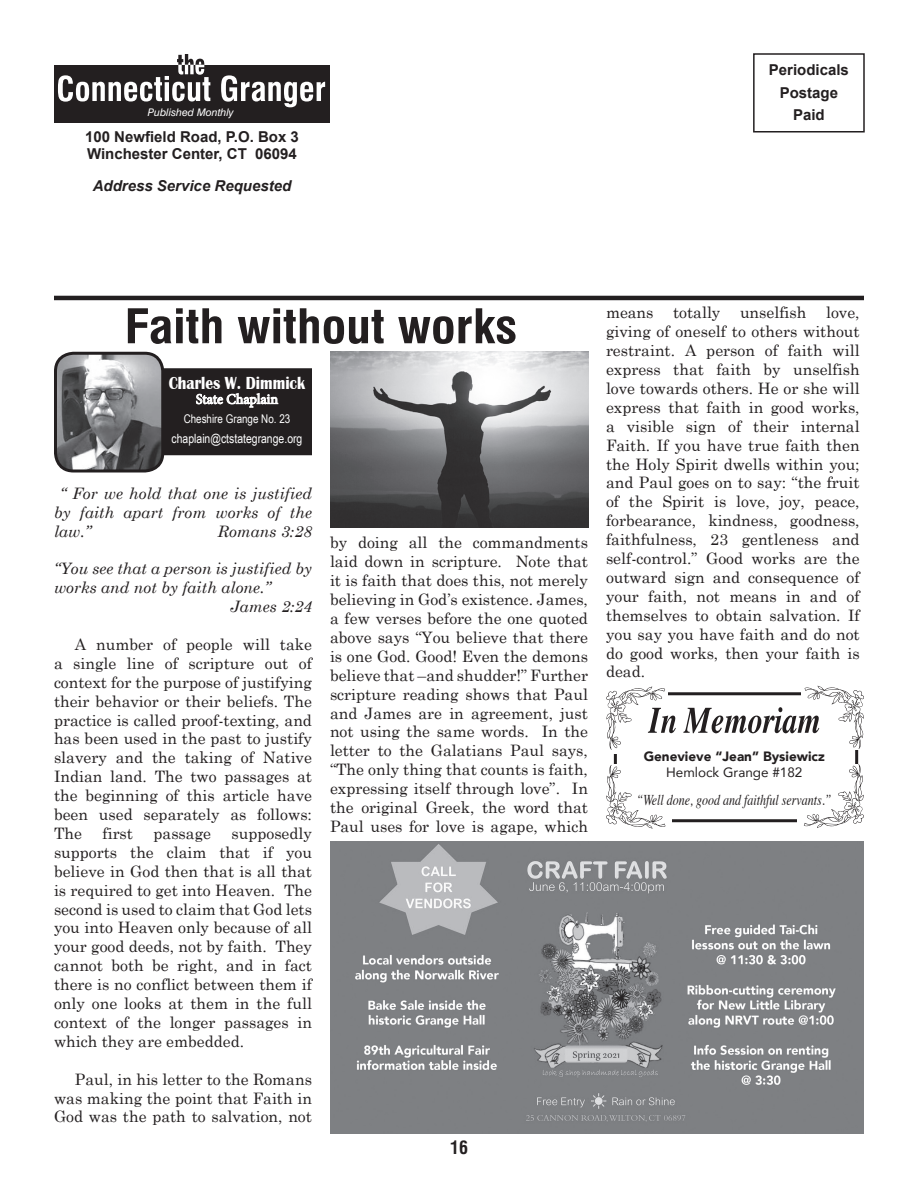
<style>
.page{position:relative;width:918px;height:1188px;background:#fff}
.page>*{position:absolute;margin:0;border:0;box-sizing:border-box;transform-origin:0 0}
.t1{font:700 condensed 46.5px "Swiss 721 BT";color:#231f20;scale:1.1 1}
.t2{font:700 18px "Britannic";color:#fff;scale:.85 1}
.t3{font:700 condensed 18px "Swiss 721 BT";color:#231f20}
.t4{font:15.75px/18.9px "Century Schoolbook";color:#231f20;text-align:justify}
.t5{font:italic 15.75px/18.9px "Century Schoolbook";color:#231f20;text-align:justify}
.t6{font:700 15px/22.5px "Arial";color:#231f20;text-align:center}
.t7{font:italic 15px "Times";color:#231f20;scale:.8 1}
.t8{font:italic 700 15px "Arial";color:#231f20}
.t9{font:14.25px "Minion Pro";letter-spacing:-.005em;color:#fff}
.t10{font:900 13.5px "Avenir";color:#231f20}
.t11{font:13.5px "Avenir";color:#231f20}
.t12{font:12.75px "Arial Narrow";color:#fff}
.t13{font:12px "Arial Narrow";color:#fff}
.t14{font:italic 10.5px "Swiss 721 BT";color:#fff}
</style>
<div class="page">
<hr style="left:54px;top:296px;width:810px;height:4px;background:#231f20">
<div style="left:162px;top:369px;width:149px;height:85px;background:#231f20"></div>
<div style="left:161px;top:368px;width:151px;height:87px;border:2px solid #231f20"></div>
<img style="left:56px;top:353px;width:107px;height:118px">
<div style="left:54px;top:352px;width:110px;height:120px;border:3px solid #231f20;border-radius:18px"></div>
<svg style="left:196px;top:393px;width:82px;height:15px"></svg>
<div style="left:54px;top:65px;width:276px;height:58px;background:#231f20"></div>
<svg style="left:58px;top:54px;width:267px;height:53px"></svg>
<div style="left:753px;top:53px;width:112px;height:80px;border:2px solid #231f20"></div>
<svg style="left:606px;top:765px;width:59px;height:64px"></svg>
<svg style="left:804px;top:764px;width:60px;height:64px"></svg>
<svg style="left:606px;top:686px;width:258px;height:64px"></svg>
<img style="left:330px;top:841px;width:534px;height:293px">
<img style="left:330px;top:352px;width:258px;height:175px">
<p class="t14" style="left:148px;top:106px;width:87px">Published Monthly</p>
<p class="t6" style="left:85px;top:129px;width:215px;line-height:16.5px;text-align:left">100 Newfield Road, P.O. Box 3<br>Winchester Center, CT 06094</p>
<p class="t8" style="left:93px;top:176px;width:200px">Address Service Requested</p>
<p class="t6" style="left:769px;top:59px;width:82px">Periodicals<br>Postage<br>Paid</p>
<h1 class="t1" style="left:125px;top:298px;width:359px">Faith without works</h1>
<p class="t2" style="left:169px;top:373px;width:162px">Charles W. Dimmick</p>
<p class="t9" style="left:196px;top:390px;width:84px">State Chaplain</p>
<p class="t13" style="left:184px;top:412px;width:108px">Cheshire Grange No. 23</p>
<p class="t12" style="left:172px;top:431px;width:132px">chaplain@ctstategrange.org</p>
<p class="t5" style="left:54px;top:483px;width:260px;text-indent:6px">“ For we hold that one is justified by faith apart from works of the law.”</p>
<p class="t5" style="left:217px;top:521px;width:96px">Romans 3:28</p>
<p class="t5" style="left:54px;top:559px;width:260px">“You see that a person is justified by</p>
<p class="t5" style="left:54px;top:578px;width:218px">works and not by faith alone.”</p>
<p class="t5" style="left:230px;top:597px;width:83px">James 2:24</p>
<p class="t4" style="left:54px;top:634px;width:260px;text-indent:21px">A number of people will take a single line of scripture out of context for the purpose of justifying their behavior or their beliefs. The practice is called proof-texting, and has been used in the past to justify slavery and the taking of Native Indian land. The two passages at the beginning of this article have been used separately as follows:<br>The</p>
<p class="t4" style="left:102px;top:823px;width:32px">first</p>
<p class="t4" style="left:154px;top:823px;width:59px">passage</p>
<p class="t4" style="left:54px;top:823px;width:260px;text-indent:177px">supposedly supports the claim that if you believe in God then that is all that is required to get into Heaven. The second is used to claim that God lets you into Heaven only because of all your good deeds, not by faith. They cannot both be right, and in fact there is no conflict between them if only one looks at them in the full context of the longer passages in which they are embedded.</p>
<p class="t4" style="left:54px;top:1069px;width:259px;text-indent:21px">Paul, in his letter to the Romans was making the point that Faith in God was the path to salvation, not</p>
<p class="t4" style="left:330px;top:533px;width:260px">by doing all the commandments laid down in scripture. Note that it is faith that does this, not merely believing in God’s existence. James, a few verses before the one quoted above says “You believe that there is one God. Good! Even the demons believe that –and shudder!” Further scripture reading shows that Paul and James are in agreement, just not using the same words. In the letter to the Galatians Paul says, “The only thing that counts is faith, expressing itself through love”. In the original Greek, the word that Paul uses for love is agape, which</p>
<p class="t3" style="left:450px;top:1137px;width:19px">16</p>
<p class="t4" style="left:606px;top:303px;width:255px">means totally unselfish love, giving of oneself to others without restraint. A person of faith will express that faith by unselfish love towards others. He or she will express that faith in good works, a visible sign of their internal Faith. If you have true faith then the Holy Spirit dwells within you; and Paul goes on to say: “the fruit of the Spirit is love, joy, peace, forbearance, kindness, goodness, faithfulness, 23 gentleness and self-control.” Good works are the outward sign and consequence of your faith, not means in and of themselves to obtain salvation. If you say you have faith and do not do good works, then your faith is dead.</p>
<p class="t10" style="left:644px;top:745px;width:183px">Genevieve “Jean” Bysiewicz</p>
<p class="t11" style="left:666px;top:762px;width:138px">Hemlock Grange #182</p>
<p class="t7" style="left:636px;top:787px;width:246px">“Well done, good and faithful servants.”</p>
</div>
